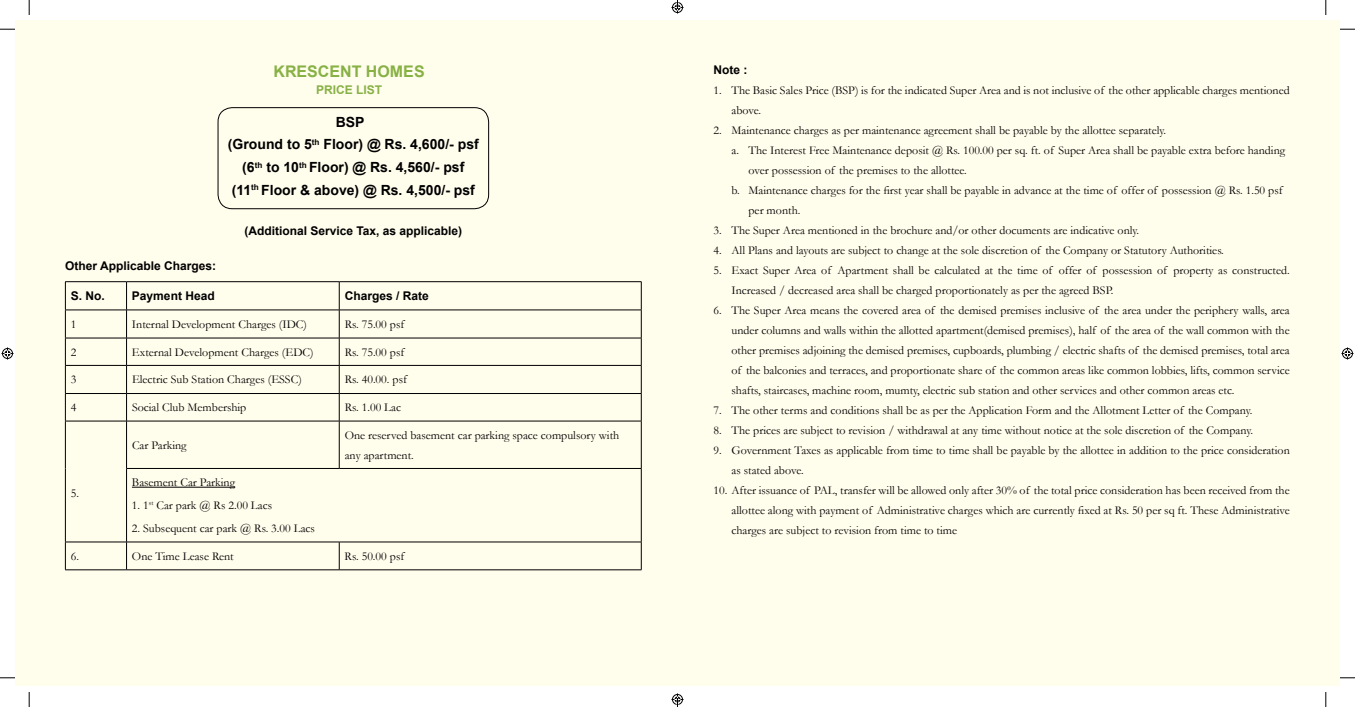
<style>
.page{position:relative;width:1355px;height:707px;background:#fff}
.page>*{position:absolute;margin:0;border:0;box-sizing:border-box;transform-origin:0 0}
.t1{font:700 16px "Arial";color:#88b145}
.t2{font:700 14px/22.8px "Arial";color:#000;text-align:center}
.t3{font:12px/20px "Garamond";color:#000}
.t4{font:700 12px "Arial";color:#000}
.t5{font:700 12px "Arial";color:#88b145}
</style>
<div class="page">
<div style="left:15px;top:21px;width:1324px;height:665px;background:#fffdec"></div>
<div style="left:218px;top:107px;width:271px;height:102px;border:1px solid #000;border-radius:14px"></div>
<hr style="left:65px;top:281px;width:61px;height:1px;background:#000">
<hr style="left:126px;top:281px;width:213px;height:1px;background:#000">
<hr style="left:339px;top:281px;width:302px;height:1px;background:#000">
<hr style="left:65px;top:309px;width:61px;height:1px;background:#000">
<hr style="left:126px;top:309px;width:213px;height:1px;background:#000">
<hr style="left:339px;top:309px;width:302px;height:1px;background:#000">
<hr style="left:65px;top:337px;width:61px;height:1px;background:#000">
<hr style="left:126px;top:337px;width:213px;height:1px;background:#000">
<hr style="left:339px;top:337px;width:302px;height:1px;background:#000">
<hr style="left:65px;top:365px;width:61px;height:1px;background:#000">
<hr style="left:126px;top:365px;width:213px;height:1px;background:#000">
<hr style="left:339px;top:365px;width:302px;height:1px;background:#000">
<hr style="left:65px;top:393px;width:61px;height:1px;background:#000">
<hr style="left:126px;top:393px;width:213px;height:1px;background:#000">
<hr style="left:339px;top:393px;width:302px;height:1px;background:#000">
<hr style="left:65px;top:420px;width:61px;height:1px;background:#000">
<hr style="left:126px;top:420px;width:213px;height:1px;background:#000">
<hr style="left:339px;top:420px;width:302px;height:1px;background:#000">
<hr style="left:126px;top:468px;width:213px;height:1px;background:#000">
<hr style="left:339px;top:468px;width:302px;height:1px;background:#000">
<hr style="left:65px;top:541px;width:61px;height:1px;background:#000">
<hr style="left:126px;top:541px;width:213px;height:1px;background:#000">
<hr style="left:339px;top:541px;width:302px;height:1px;background:#000">
<hr style="left:65px;top:569px;width:61px;height:1px;background:#000">
<hr style="left:126px;top:569px;width:213px;height:1px;background:#000">
<hr style="left:339px;top:569px;width:302px;height:1px;background:#000">
<svg style="left:65px;top:282px;width:1px;height:138px"></svg>
<hr style="left:65px;top:421px;width:1px;height:47px;background:#000">
<hr style="left:65px;top:468px;width:1px;height:73px;background:#000">
<svg style="left:65px;top:542px;width:1px;height:27px"></svg>
<svg style="left:126px;top:282px;width:1px;height:138px"></svg>
<svg style="left:339px;top:282px;width:1px;height:138px"></svg>
<svg style="left:641px;top:282px;width:1px;height:138px"></svg>
<hr style="left:126px;top:421px;width:1px;height:47px;background:#000">
<hr style="left:339px;top:421px;width:1px;height:47px;background:#000">
<hr style="left:641px;top:421px;width:1px;height:47px;background:#000">
<hr style="left:126px;top:468px;width:1px;height:73px;background:#000">
<hr style="left:641px;top:468px;width:1px;height:73px;background:#000">
<svg style="left:126px;top:542px;width:1px;height:27px"></svg>
<svg style="left:339px;top:542px;width:1px;height:27px"></svg>
<svg style="left:641px;top:542px;width:1px;height:27px"></svg>
<hr style="left:132px;top:486px;width:103px;height:1px;background:#000">
<svg style="left:0;top:29px;width:15px;height:1px"></svg>
<svg style="left:1339px;top:29px;width:15px;height:1px"></svg>
<svg style="left:0;top:677px;width:15px;height:1px"></svg>
<svg style="left:1339px;top:677px;width:15px;height:1px"></svg>
<svg style="left:29px;top:0;width:1px;height:15px"></svg>
<svg style="left:29px;top:692px;width:1px;height:14px"></svg>
<svg style="left:1325px;top:0;width:1px;height:15px"></svg>
<svg style="left:1325px;top:692px;width:1px;height:14px"></svg>
<svg style="left:2px;top:347px;width:12px;height:12px"></svg>
<svg style="left:1341px;top:347px;width:12px;height:12px"></svg>
<svg style="left:671px;top:0;width:12px;height:13px"></svg>
<svg style="left:671px;top:693px;width:12px;height:13px"></svg>
<h1 class="t1" style="left:273px;top:61px;width:153px">Krescent Homes</h1>
<p class="t5" style="left:316px;top:82px;width:68px">Price List</p>
<p class="t2" style="left:336px;top:111px;width:30px">BSP</p>
<p class="t2" style="left:228px;top:133px;width:253px">(Ground to 5<sup>th</sup> Floor) @ Rs. 4,600/- psf (6<sup>th</sup> to 10<sup>th</sup> Floor) @ Rs. 4,560/- psf (11<sup>th</sup> Floor &amp; above) @ Rs. 4,500/- psf</p>
<p class="t4" style="left:244px;top:222px;width:219px">(Additional Service Tax, as applicable)</p>
<p class="t4" style="left:65px;top:258px;width:152px">Other Applicable Charges:</p>
<p class="t4" style="left:71px;top:288px;width:36px">S. No.</p>
<p class="t4" style="left:132px;top:288px;width:84px">Payment Head</p>
<p class="t4" style="left:345px;top:288px;width:86px">Charges / Rate</p>
<p class="t3" style="left:71px;top:314px;width:7px">1</p>
<p class="t3" style="left:132px;top:314px;width:177px">Internal Development Charges (IDC)</p>
<p class="t3" style="left:345px;top:314px;width:61px">Rs. 75.00 psf</p>
<p class="t3" style="left:71px;top:341px;width:7px">2</p>
<p class="t3" style="left:132px;top:341px;width:183px">External Development Charges (EDC)</p>
<p class="t3" style="left:345px;top:341px;width:61px">Rs. 75.00 psf</p>
<p class="t3" style="left:71px;top:369px;width:7px">3</p>
<p class="t3" style="left:132px;top:369px;width:171px">Electric Sub Station Charges (ESSC)</p>
<p class="t3" style="left:345px;top:369px;width:64px">Rs. 40.00. psf</p>
<p class="t3" style="left:71px;top:397px;width:7px">4</p>
<p class="t3" style="left:132px;top:397px;width:116px">Social Club Membership</p>
<p class="t3" style="left:345px;top:397px;width:58px">Rs. 1.00 Lac</p>
<p class="t3" style="left:71px;top:482px;width:10px">5.</p>
<p class="t3" style="left:132px;top:434px;width:56px">Car Parking</p>
<p class="t3" style="left:345px;top:424px;width:276px">One reserved basement car parking space compulsory with any apartment.</p>
<p class="t3" style="left:132px;top:472px;width:105px">Basement Car Parking</p>
<p class="t3" style="left:132px;top:495px;width:142px">1. 1<sup>st</sup> Car park @ Rs 2.00 Lacs</p>
<p class="t3" style="left:132px;top:517px;width:184px">2. Subsequent car park @ Rs. 3.00 Lacs</p>
<p class="t3" style="left:71px;top:545px;width:10px">6.</p>
<p class="t3" style="left:132px;top:545px;width:103px">One Time Lease Rent</p>
<p class="t3" style="left:344px;top:545px;width:61px">Rs. 50.00 psf</p>
<p class="t4" style="left:713px;top:62px;width:35px">Note :</p>
<p class="t3" style="left:731px;top:80px;width:559px;text-indent:-18px">1. The Basic Sales Price (BSP) is for the indicated Super Area and is not inclusive of the other applicable charges mentioned above.</p>
<p class="t3" style="left:713px;top:120px;width:454px">2. Maintenance charges as per maintenance agreement shall be payable by the allottee separately.</p>
<p class="t3" style="left:731px;top:140px;width:555px">a. The Interest Free Maintenance deposit @ Rs. 100.00 per sq. ft. of Super Area shall be payable extra before handing</p>
<p class="t3" style="left:748px;top:160px;width:220px">over possession of the premises to the allottee.</p>
<p class="t3" style="left:731px;top:180px;width:552px">b. Maintenance charges for the first year shall be payable in advance at the time of offer of possession @ Rs. 1.50 psf</p>
<p class="t3" style="left:748px;top:200px;width:53px">per month.</p>
<p class="t3" style="left:713px;top:220px;width:427px">3. The Super Area mentioned in the brochure and/or other documents are indicative only.</p>
<p class="t3" style="left:713px;top:240px;width:512px">4. All Plans and layouts are subject to change at the sole discretion of the Company or Statutory Authorities.</p>
<p class="t3" style="left:731px;top:260px;width:559px;text-indent:-18px">5. Exact Super Area of Apartment shall be calculated at the time of offer of possession of property as constructed.<br>Increased / decreased area shall be charged proportionately as per the agreed BSP.</p>
<p class="t3" style="left:731px;top:300px;width:560px;text-align:justify;text-indent:-18px">6. The Super Area means the covered area of the demised premises inclusive of the area under the periphery walls, area under columns and walls within the allotted apartment(demised premises), half of the area of the wall common with the other premises adjoining the demised premises, cupboards, plumbing / electric shafts of the demised premises, total area of the balconies and terraces, and proportionate share of the common areas like common lobbies, lifts, common service shafts, staircases, machine room, mumty, electric sub station and other services and other common areas etc.</p>
<p class="t3" style="left:713px;top:400px;width:540px">7. The other terms and conditions shall be as per the Application Form and the Allotment Letter of the Company.</p>
<p class="t3" style="left:713px;top:420px;width:541px">8. The prices are subject to revision / withdrawal at any time without notice at the sole discretion of the Company.</p>
<p class="t3" style="left:731px;top:440px;width:560px;text-indent:-18px">9. Government Taxes as applicable from time to time shall be payable by the allottee in addition to the price consideration as stated above.</p>
<p class="t3" style="left:731px;top:480px;width:560px;text-align:justify;text-indent:-18px">10. After issuance of PAL, transfer will be allowed only after 30% of the total price consideration has been received from the allottee along with payment of Administrative charges which are currently fixed at Rs. 50 per sq ft. These Administrative charges are subject to revision from time to time</p>
</div>
